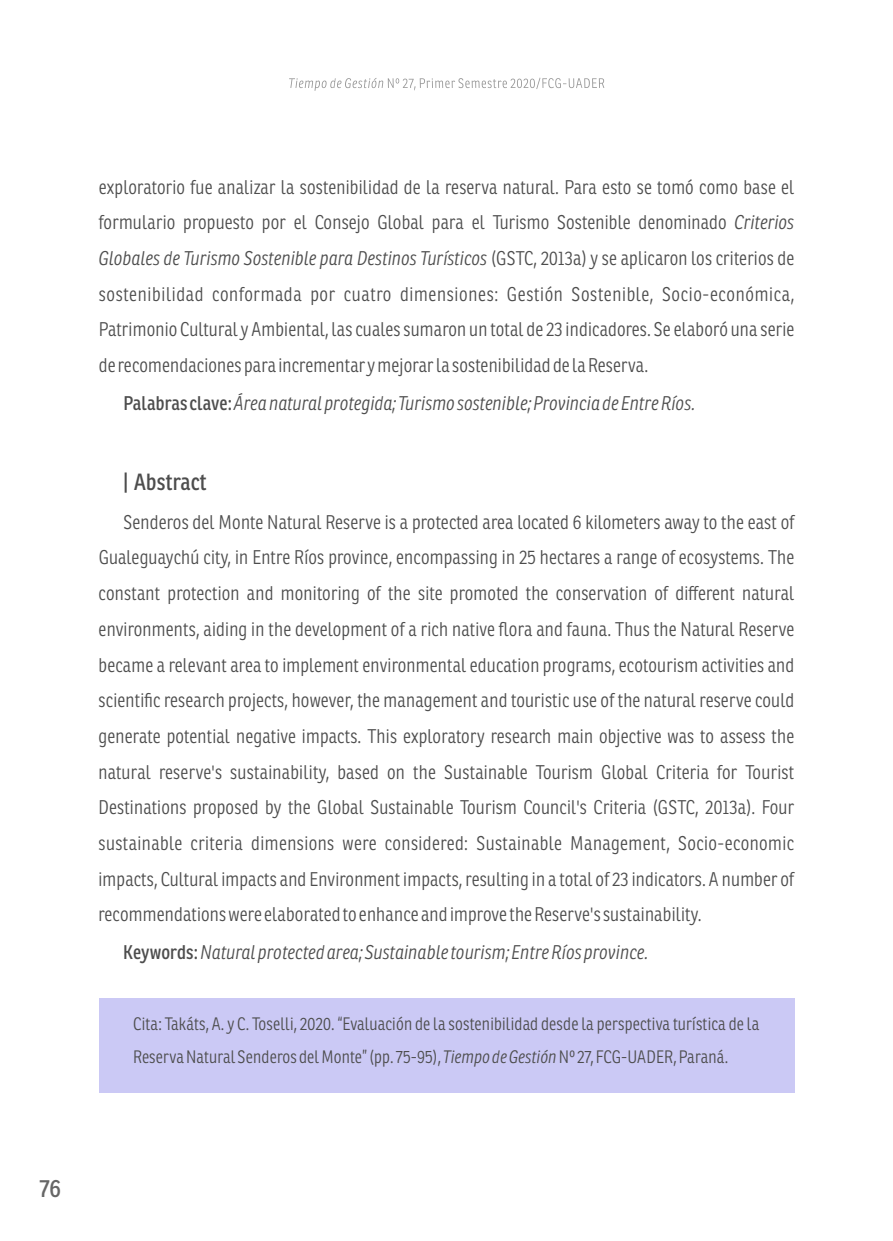
<style>
.page{position:relative;width:893px;height:1241px;background:#fff}
.page>*{position:absolute;margin:0;border:0;box-sizing:border-box;transform-origin:0 0}
.t1{font:24.5px "Ronnia Cond";color:#666}
.t2{font:22.75px "Ronnia Cond";letter-spacing:.01em;color:#4d4d4d}
.t3{font:300 19.25px/35.7px "Ronnia Cond";letter-spacing:.01em;color:#4d4d4d;text-align:justify}
.t4{font:italic 300 19.25px "Ronnia Cond";letter-spacing:.01em;color:#4d4d4d}
.t5{font:300 17.5px/32.4px "Ronnia Cond";letter-spacing:.01em;color:#4d4d4d}
.s1{font-style:italic}
.s2{font-weight:400;font-style:normal}
</style>
<div class="page">
<svg style="left:289px;top:78px;width:315px;height:13px"></svg>
<div style="left:99px;top:998px;width:695px;height:94px;background:#cbc9f5"></div>
<p class="t3" style="left:99px;top:171px;width:697px">exploratorio fue analizar la sostenibilidad de la reserva natural. Para esto se tomó como base el formulario propuesto por el Consejo Global para el Turismo Sostenible denominado <span class="s1">Criterios Globales de Turismo Sostenible para Destinos Turísticos</span> (GSTC, 2013a) y se aplicaron los criterios de sostenibilidad conformada por cuatro dimensiones: Gestión Sostenible, Socio-económica, Patrimonio Cultural y Ambiental, las cuales sumaron un total de 23 indicadores. Se elaboró una serie de recomendaciones para incrementar y mejorar la sostenibilidad de la Reserva.</p>
<p class="t4" style="left:124px;top:395px;width:573px"><span class="s2">Palabras clave:</span>Área natural protegida; Turismo sostenible; Provincia de Entre Ríos.</p>
<p class="t2" style="left:123px;top:473px;width:85px">| Abstract</p>
<p class="t3" style="left:98px;top:505px;width:697px;text-indent:25px">Senderos del Monte Natural Reserve is a protected area located 6 kilometers away to the east of Gualeguaychú city, in Entre Ríos province, encompassing in 25 hectares a range of ecosystems. The constant protection and monitoring of the site promoted the conservation of different natural environments, aiding in the development of a rich native flora and fauna. Thus the Natural Reserve became a relevant area to implement environmental education programs, ecotourism activities and scientific research projects, however, the management and touristic use of the natural reserve could generate potential negative impacts. This exploratory research main objective was to assess the natural reserve's sustainability, based on the Sustainable Tourism Global Criteria for Tourist Destinations proposed by the Global Sustainable Tourism Council's Criteria (GSTC, 2013a). Four sustainable criteria dimensions were considered: Sustainable Management, Socio-economic impacts, Cultural impacts and Environment impacts, resulting in a total of 23 indicators. A number of recommendations were elaborated to enhance and improve the Reserve's sustainability.</p>
<p class="t4" style="left:123px;top:944px;width:527px"><span class="s2">Keywords:</span>Natural protected area; Sustainable tourism; Entre Ríos province.</p>
<p class="t5" style="left:133px;top:1009px;width:628px">Cita: Takáts, A. y C. Toselli, 2020. “Evaluación de la sostenibilidad desde la perspectiva turística de la<br>Reserva Natural Senderos del Monte” (pp. 75-95), <span class="s1">Tiempo de Gestión</span>Nº 27, FCG-UADER, Paraná.</p>
<p class="t1" style="left:40px;top:1178px;width:23px">76</p>
</div>
